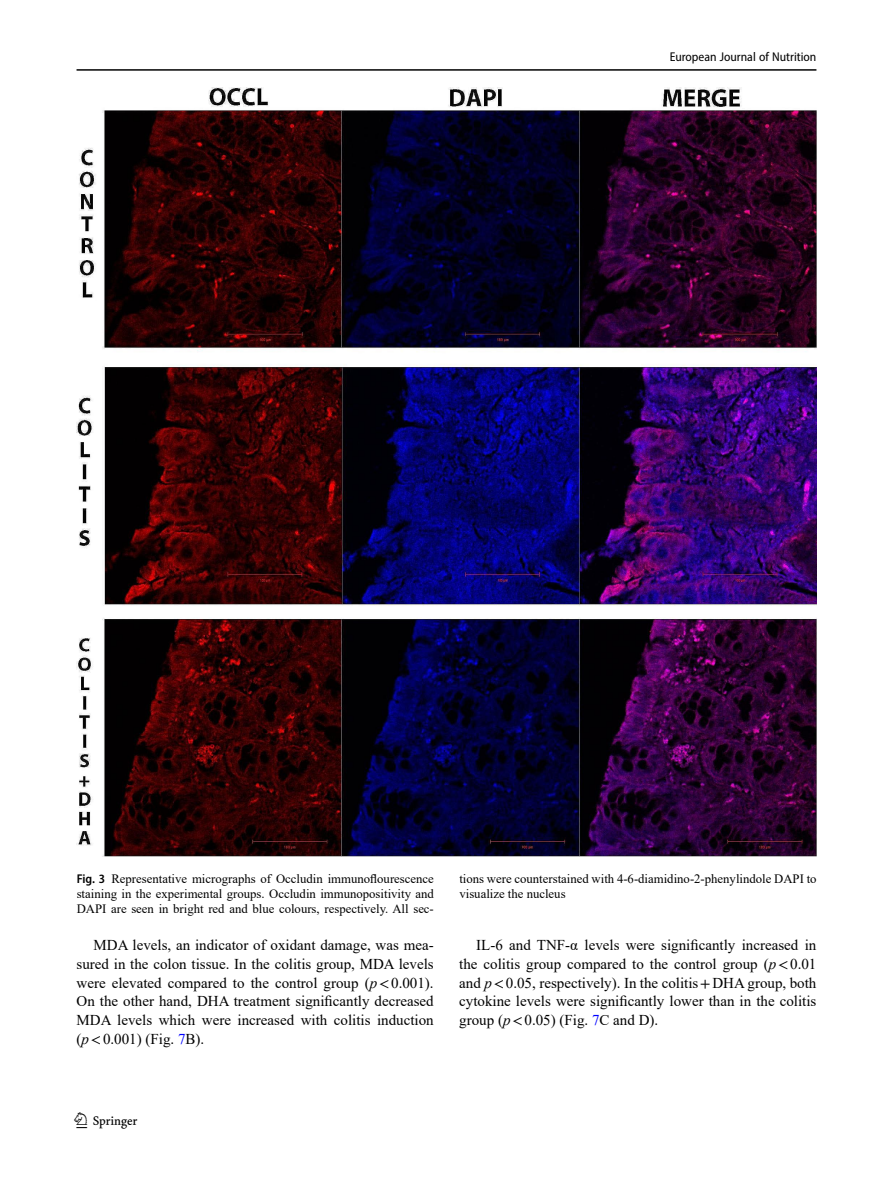
<style>
.page{position:relative;width:893px;height:1187px;background:#fff}
.page>*{position:absolute;margin:0;border:0;box-sizing:border-box;transform-origin:0 0}
.t1{font:22.5px "Springnew";color:#000}
.Body_Text_Indent{font:15px/18.8px "Times New Roman";color:#000;text-align:justify}
.Figure_Caption{font:12.75px/15px "Times New Roman";color:#000;text-align:justify}
.t2{font:semi-condensed 12.75px "Myriad Pro";color:#000}
.s1{font-family:"Myriad Pro";font-weight:600;font-stretch:semi-condensed}
.s2{font-style:italic}
.s3{font-family:"STIX"}
.s4{color:#00f}
</style>
<div class="page">
<hr style="left:77px;top:69px;width:739px;height:2px;background:#000">
<img style="left:77px;top:87px;width:740px;height:769px">
<p class="t2" style="left:670px;top:49px;width:148px">European Journal of Nutrition</p>
<p class="Figure_Caption" style="left:77px;top:871px;width:359px"><span class="s1">Fig. 3</span> Representative micrographs of Occludin immunoflourescence staining in the experimental groups. Occludin immunopositivity and DAPI are seen in bright red and blue colours, respectively. All sec-</p>
<p class="Figure_Caption" style="left:459px;top:871px;width:359px">tions were counterstained with 4-6-diamidino-2-phenylindole DAPI to visualize the nucleus</p>
<p class="Body_Text_Indent" style="left:77px;top:935px;width:359px;text-indent:17px">MDA levels, an indicator of oxidant damage, was mea&shy;sured in the colon tissue. In the colitis group, MDA levels were elevated compared to the control group (<span class="s2">p</span><span class="s3">&lt;</span>0.001).<br>On the other hand, DHA treatment significantly decreased MDA levels which were increased with colitis induction (<span class="s2">p</span><span class="s3">&lt;</span>0.001) (Fig. <span class="s4">7</span>B).</p>
<p class="Body_Text_Indent" style="left:459px;top:935px;width:359px;text-indent:17px">IL-6 and TNF-α levels were significantly increased in the colitis group compared to the control group (<span class="s2">p</span><span class="s3">&lt;</span>0.01 and <span class="s2">p</span><span class="s3">&lt;</span>0.05, respectively). In the colitis<span class="s3">+</span>DHA group, both cytokine levels were significantly lower than in the colitis group (<span class="s2">p</span><span class="s3">&lt;</span>0.05) (Fig. <span class="s4">7</span>C and D).</p>
<h1 class="t1" style="left:77px;top:1107px;width:63px">1 3</h1>
</div>
